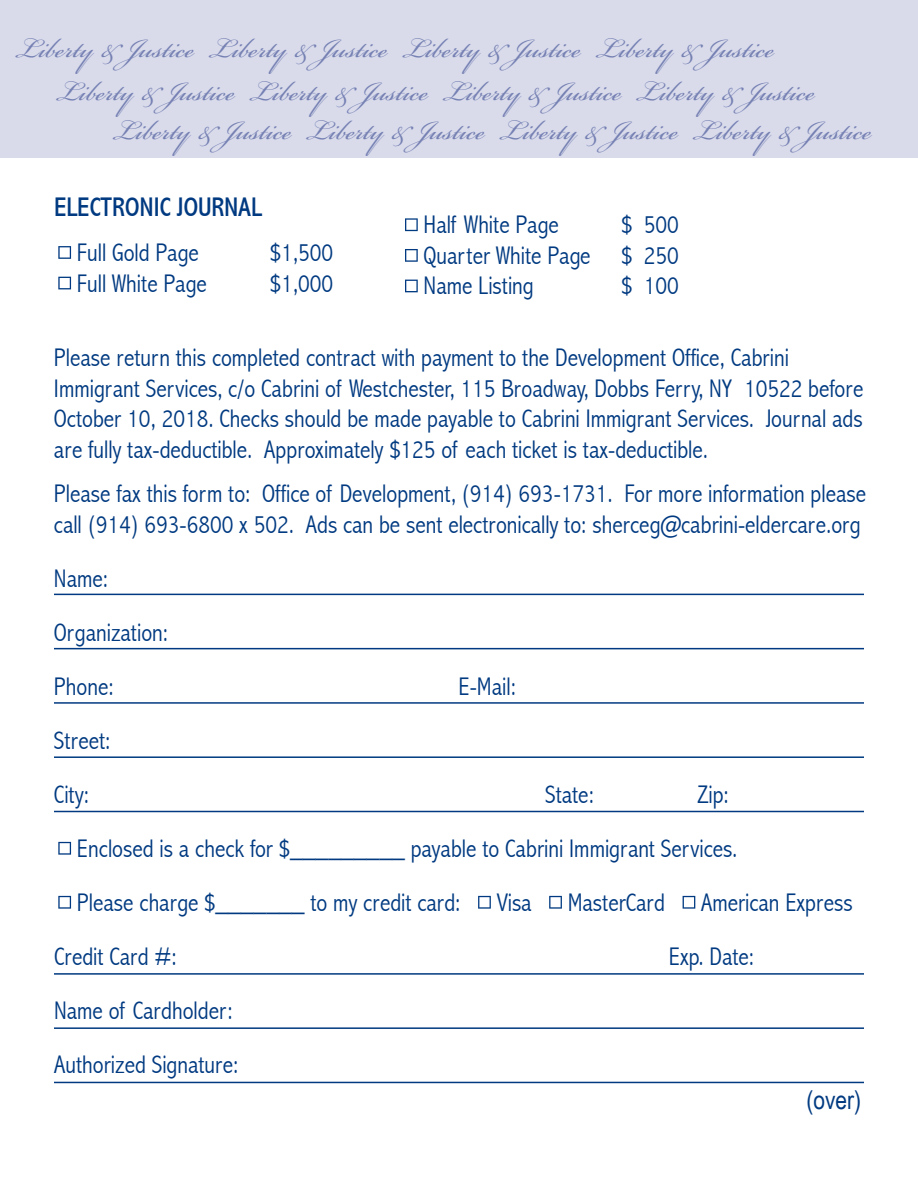
<style>
.page{position:relative;width:918px;height:1188px;background:#fff}
.page>*{position:absolute;margin:0;border:0;box-sizing:border-box;transform-origin:0 0}
.t1{font:42px "Bickham Script Pro";color:#7681b3}
.t2{font:condensed 27px "Abadi";color:#013a81}
.t3{font:300 condensed 25.5px/30.6px "Abadi";color:#013a81}
.t4{font:25.5px "Arial Narrow";color:#013a81}
</style>
<div class="page">
<div style="left:0;top:0;width:918px;height:157px;background:#d9dbeb"></div>
<svg style="left:58px;top:246px;width:13px;height:13px"></svg>
<svg style="left:58px;top:277px;width:13px;height:12px"></svg>
<svg style="left:58px;top:842px;width:13px;height:13px"></svg>
<svg style="left:58px;top:896px;width:13px;height:13px"></svg>
<svg style="left:478px;top:896px;width:13px;height:13px"></svg>
<svg style="left:549px;top:896px;width:13px;height:13px"></svg>
<svg style="left:683px;top:896px;width:12px;height:13px"></svg>
<svg style="left:405px;top:218px;width:13px;height:13px"></svg>
<svg style="left:405px;top:249px;width:13px;height:13px"></svg>
<svg style="left:405px;top:280px;width:13px;height:12px"></svg>
<hr style="left:54px;top:594px;width:810px;height:1px;background:#013a81">
<hr style="left:54px;top:648px;width:810px;height:1px;background:#013a81">
<hr style="left:54px;top:702px;width:810px;height:2px;background:#013a81">
<hr style="left:54px;top:756px;width:810px;height:2px;background:#013a81">
<hr style="left:54px;top:811px;width:810px;height:1px;background:#013a81">
<hr style="left:54px;top:973px;width:810px;height:2px;background:#013a81">
<hr style="left:54px;top:1027px;width:810px;height:2px;background:#013a81">
<hr style="left:54px;top:1082px;width:810px;height:1px;background:#013a81">
<h1 class="t1" style="left:14px;top:18px;width:762px">Liberty &amp; Justice Liberty &amp; Justice Liberty &amp; Justice Liberty &amp; Justice</h1>
<h1 class="t1" style="left:54px;top:61px;width:762px">Liberty &amp; Justice Liberty &amp; Justice Liberty &amp; Justice Liberty &amp; Justice</h1>
<h1 class="t1" style="left:111px;top:100px;width:762px">Liberty &amp; Justice Liberty &amp; Justice Liberty &amp; Justice Liberty &amp; Justice</h1>
<p class="t2" style="left:54px;top:191px;width:210px">ELECTRONIC JOURNAL</p>
<p class="t3" style="left:77px;top:237px;width:123px">Full Gold Page</p>
<p class="t3" style="left:270px;top:237px;width:65px">$1,500</p>
<p class="t3" style="left:77px;top:268px;width:131px">Full White Page</p>
<p class="t3" style="left:270px;top:268px;width:65px">$1,000</p>
<p class="t3" style="left:424px;top:209px;width:257px;text-align:justify;text-indent:197px">$ 500<br>Quarter White Page $ 250<br>Name Listing</p>
<p class="t3" style="left:424px;top:209px;width:137px">Half White Page</p>
<p class="t3" style="left:621px;top:271px;width:59px">$ 100</p>
<p class="t3" style="left:54px;top:342px;width:811px">Please return this completed contract with payment to the Development Office, Cabrini Immigrant Services, c/o Cabrini of Westchester, 115 Broadway, Dobbs Ferry, NY 10522 before October 10, 2018. Checks should be made payable to Cabrini Immigrant Services. Journal ads are fully tax-deductible. Approximately $125 of each ticket is tax-deductible.</p>
<p class="t3" style="left:54px;top:478px;width:814px">Please fax this form to: Office of Development, (914) 693-1731. For more information please call (914) 693-6800 x 502. Ads can be sent electronically to: sherceg@cabrini-eldercare.org</p>
<p class="t3" style="left:54px;top:551px;width:116px;line-height:54px">Name:<br>Organization:<br>Phone:</p>
<p class="t3" style="left:459px;top:671px;width:59px">E-Mail:</p>
<p class="t3" style="left:54px;top:713px;width:58px;line-height:54px">Street:<br>City:</p>
<p class="t3" style="left:545px;top:779px;width:50px">State:</p>
<p class="t3" style="left:77px;top:767px;width:662px;line-height:54px;text-indent:621px">Zip:<br>Enclosed is a check for $_________ payable to Cabrini Immigrant Services.<br>Please charge $_______ to my credit card:</p>
<p class="t3" style="left:497px;top:887px;width:36px">Visa</p>
<p class="t3" style="left:568px;top:887px;width:99px">MasterCard</p>
<p class="t3" style="left:701px;top:887px;width:153px">American Express</p>
<p class="t3" style="left:54px;top:941px;width:124px">Credit Card #:</p>
<p class="t3" style="left:669px;top:941px;width:87px">Exp. Date:</p>
<p class="t3" style="left:54px;top:983px;width:186px;line-height:54px">Name of Cardholder:<br>Authorized Signature:</p>
<p class="t4" style="left:807px;top:1081px;width:56px">(over)</p>
</div>
